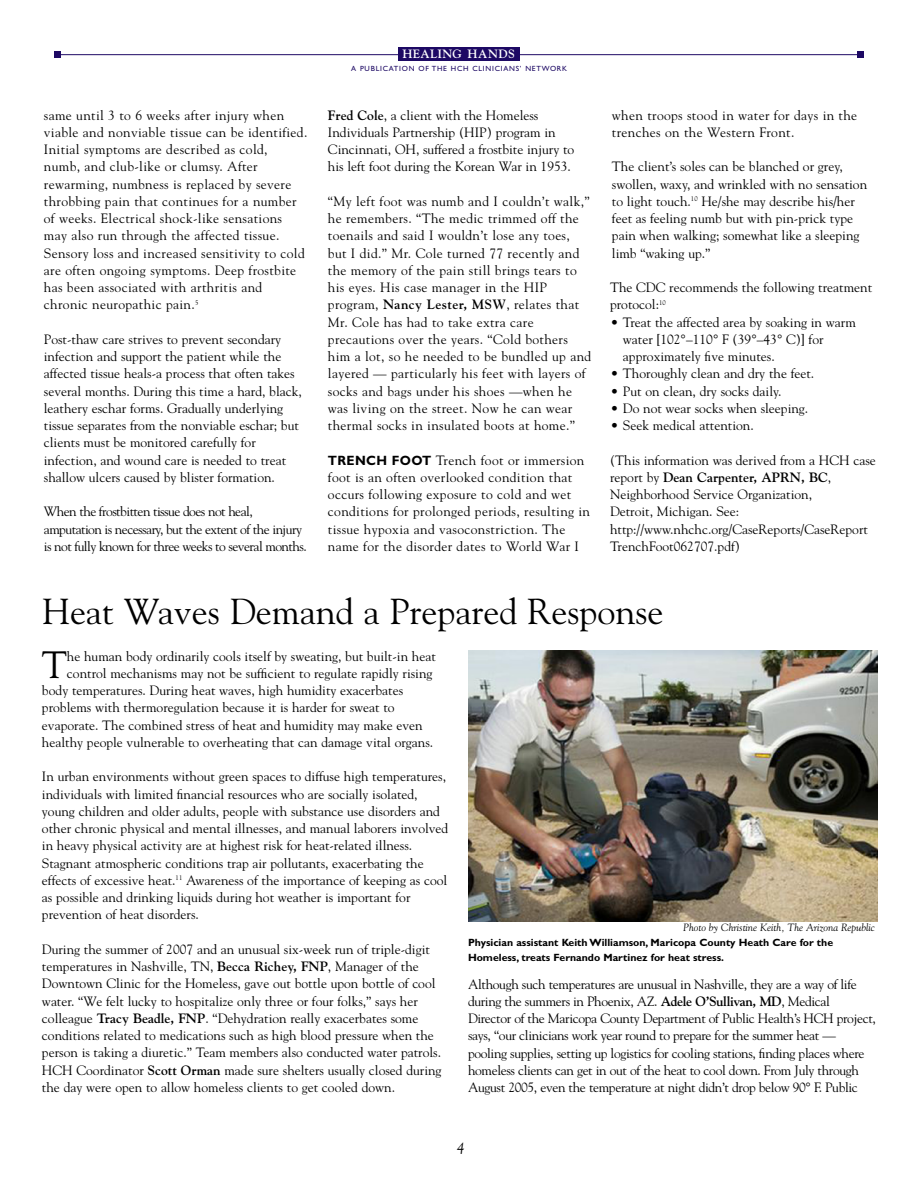
<style>
.page{position:relative;width:918px;height:1188px;background:#fff}
.page>*{position:absolute;margin:0;border:0;box-sizing:border-box;transform-origin:0 0}
.t1{font:37.95px "Goudy";color:#000}
.t2{font:36px "Goudy";color:#000}
.t3{font:italic 15px "Goudy";color:#000}
.t4{font:13.5px/17.2px "Goudy";color:#000}
.t5{font:13.5px/17.2px "Goudy";letter-spacing:.025em;color:#000}
.t6{font:13.5px/17.2px "Goudy";letter-spacing:-.025em;color:#000}
.t7{font:13.5px/17.2px "Goudy";letter-spacing:-.04em;color:#000}
.t8{font:700 12px "Goudy";letter-spacing:.03em;color:#fff}
.t9{font:700 10.5px/15px "Gill Sans";color:#000}
.t10{font:italic 10.5px "Goudy";color:#000}
.t11{font:7.5px "Gill Sans";letter-spacing:.1em;color:#1d0964}
.s1{font-weight:700}
.s2{font-family:"Gill Sans";font-weight:700}
</style>
<div class="page">
<img style="left:468px;top:651px;width:410px;height:270px">
<hr style="left:54px;top:54px;width:810px;height:1px;background:#1d0964">
<div style="left:857px;top:51px;width:7px;height:7px;background:#1d0964"></div>
<div style="left:54px;top:51px;width:7px;height:7px;background:#1d0964"></div>
<div style="left:398px;top:47px;width:122px;height:14px;background:#1d0964"></div>
<p class="t5" style="left:44px;top:106px;width:265px">same until 3 to 6 weeks after injury when viable and nonviable tissue can be identified.<br>Initial symptoms are described as cold,<br>numb, and club-like or clumsy. After rewarming, numbness is replaced by severe throbbing pain that continues for a number of weeks. Electrical shock-like sensations may also run through the affected tissue.<br>Sensory loss and increased sensitivity to cold are often ongoing symptoms. Deep frostbite has been associated with arthritis and chronic neuropathic pain.<sup>5</sup></p>
<p class="t4" style="left:44px;top:331px;width:260px">Post-thaw care strives to prevent secondary infection and support the patient while the affected tissue heals-a process that often takes several months. During this time a hard, black, leathery eschar forms. Gradually underlying tissue separates from the nonviable eschar; but clients must be monitored carefully for infection, and wound care is needed to treat shallow ulcers caused by blister formation.</p>
<p class="t7" style="left:44px;top:503px;width:264px">When the frostbitten tissue does not heal, amputation is necessary, but the extent of the injury is not fully known for three weeks to several months.</p>
<p class="t8" style="left:403px;top:47px;width:114px">HEALING HANDS</p>
<p class="t11" style="left:351px;top:65px;width:217px">A PUBLICATION OF THE HCH CLINICIANS’ NETWORK</p>
<p class="t4" style="left:328px;top:106px;width:248px"><span class="s1">Fred Cole</span>, a client with the Homeless Individuals Partnership (HIP) program in Cincinnati, OH, suffered a frostbite injury to his left foot during the Korean War in 1953.</p>
<p class="t5" style="left:328px;top:193px;width:265px">“My left foot was numb and I couldn’t walk,” he remembers. “The medic trimmed off the toenails and said I wouldn’t lose any toes, but I did.” Mr. Cole turned 77 recently and the memory of the pain still brings tears to his eyes. His case manager in the HIP program, <span class="s1">Nancy Lester, MSW</span>, relates that Mr. Cole has had to take extra care precautions over the years. “Cold bothers him a lot, so he needed to be bundled up and layered — particularly his feet with layers of socks and bags under his shoes —when he was living on the street. Now he can wear thermal socks in insulated boots at home.”</p>
<p class="t5" style="left:328px;top:451px;width:264px"><span class="s2">TRENCH FOOT</span> Trench foot or immersion foot is an often overlooked condition that occurs following exposure to cold and wet conditions for prolonged periods, resulting in tissue hypoxia and vasoconstriction. The name for the disorder dates to World War I</p>
<p class="t5" style="left:612px;top:106px;width:247px">when troops stood in water for days in the trenches on the Western Front.</p>
<p class="t4" style="left:612px;top:158px;width:257px">The client’s soles can be blanched or grey, swollen, waxy, and wrinkled with no sensation to light touch.<sup>10</sup> He/she may describe his/her feet as feeling numb but with pin-prick type pain when walking; somewhat like a sleeping limb “waking up.”</p>
<p class="t4" style="left:610px;top:279px;width:264px">The CDC recommends the following treatment protocol:<sup>10</sup></p>
<p class="t4" style="left:623px;top:313px;width:234px;text-indent:-12px">• Treat the affected area by soaking in warm water [102°–110° F (39°–43° C)] for approximately five minutes.</p>
<p class="t4" style="left:611px;top:365px;width:205px">• Thoroughly clean and dry the feet.</p>
<p class="t4" style="left:611px;top:382px;width:172px">• Put on clean, dry socks daily.</p>
<p class="t4" style="left:611px;top:400px;width:199px">• Do not wear socks when sleeping.</p>
<p class="t4" style="left:611px;top:417px;width:145px">• Seek medical attention.</p>
<p class="t4" style="left:610px;top:451px;width:267px">(This information was derived from a HCH case report by <span class="s1">Dean Carpenter, APRN, BC</span>, Neighborhood Service Organization,<br>Detroit, Michigan. See: http://www.nhchc.org/CaseReports/CaseReport TrenchFoot062707.pdf)</p>
<h2 class="t2" style="left:42px;top:591px;width:623px">Heat Waves Demand a Prepared Response</h2>
<h1 class="t1" style="left:42px;top:643px;width:27px">T</h1>
<p class="t4" style="left:67px;top:647px;width:371px">he human body ordinarily cools itself by sweating, but built-in heat</p>
<p class="t4" style="left:67px;top:665px;width:367px">control mechanisms may not be sufficient to regulate rapidly rising</p>
<p class="t4" style="left:42px;top:682px;width:363px">body temperatures. During heat waves, high humidity exacerbates</p>
<p class="t4" style="left:42px;top:699px;width:354px">problems with thermoregulation because it is harder for sweat to</p>
<p class="t4" style="left:42px;top:716px;width:382px">evaporate. The combined stress of heat and humidity may make even</p>
<p class="t4" style="left:42px;top:734px;width:393px">healthy people vulnerable to overheating that can damage vital organs.</p>
<p class="t4" style="left:42px;top:768px;width:408px">In urban environments without green spaces to diffuse high temperatures, individuals with limited financial resources who are socially isolated, young children and older adults, people with substance use disorders and other chronic physical and mental illnesses, and manual laborers involved in heavy physical activity are at highest risk for heat-related illness.<br>Stagnant atmospheric conditions trap air pollutants, exacerbating the effects of excessive heat.<sup>11</sup> Awareness of the importance of keeping as cool as possible and drinking liquids during hot weather is important for prevention of heat disorders.</p>
<p class="t4" style="left:42px;top:941px;width:401px">During the summer of 2007 and an unusual six-week run of triple-digit temperatures in Nashville, TN, <span class="s1">Becca Richey, FNP</span>, Manager of the Downtown Clinic for the Homeless, gave out bottle upon bottle of cool water. “We felt lucky to hospitalize only three or four folks,” says her colleague <span class="s1">Tracy Beadle, FNP</span>. “Dehydration really exacerbates some conditions related to medications such as high blood pressure when the person is taking a diuretic.” Team members also conducted water patrols.<br>HCH Coordinator <span class="s1">Scott Orman</span> made sure shelters usually closed during the day were open to allow homeless clients to get cooled down.</p>
<p class="t10" style="left:683px;top:921px;width:193px">Photo by Christine Keith, The Arizona Republic</p>
<p class="t9" style="left:468px;top:936px;width:367px">Physician assistant Keith Williamson, Maricopa County Heath Care for the<br>Homeless, treats Fernando Martinez for heat stress.</p>
<p class="t6" style="left:468px;top:975px;width:409px">Although such temperatures are unusual in Nashville, they are a way of life during the summers in Phoenix, AZ. <span class="s1">Adele O’Sullivan, MD</span>, Medical Director of the Maricopa County Department of Public Health’s HCH project, says, “our clinicians work year round to prepare for the summer heat — pooling supplies, setting up logistics for cooling stations, finding places where homeless clients can get in out of the heat to cool down. From July through August 2005, even the temperature at night didn’t drop below 90° F. Public</p>
<p class="t3" style="left:457px;top:1139px;width:9px">4</p>
</div>
